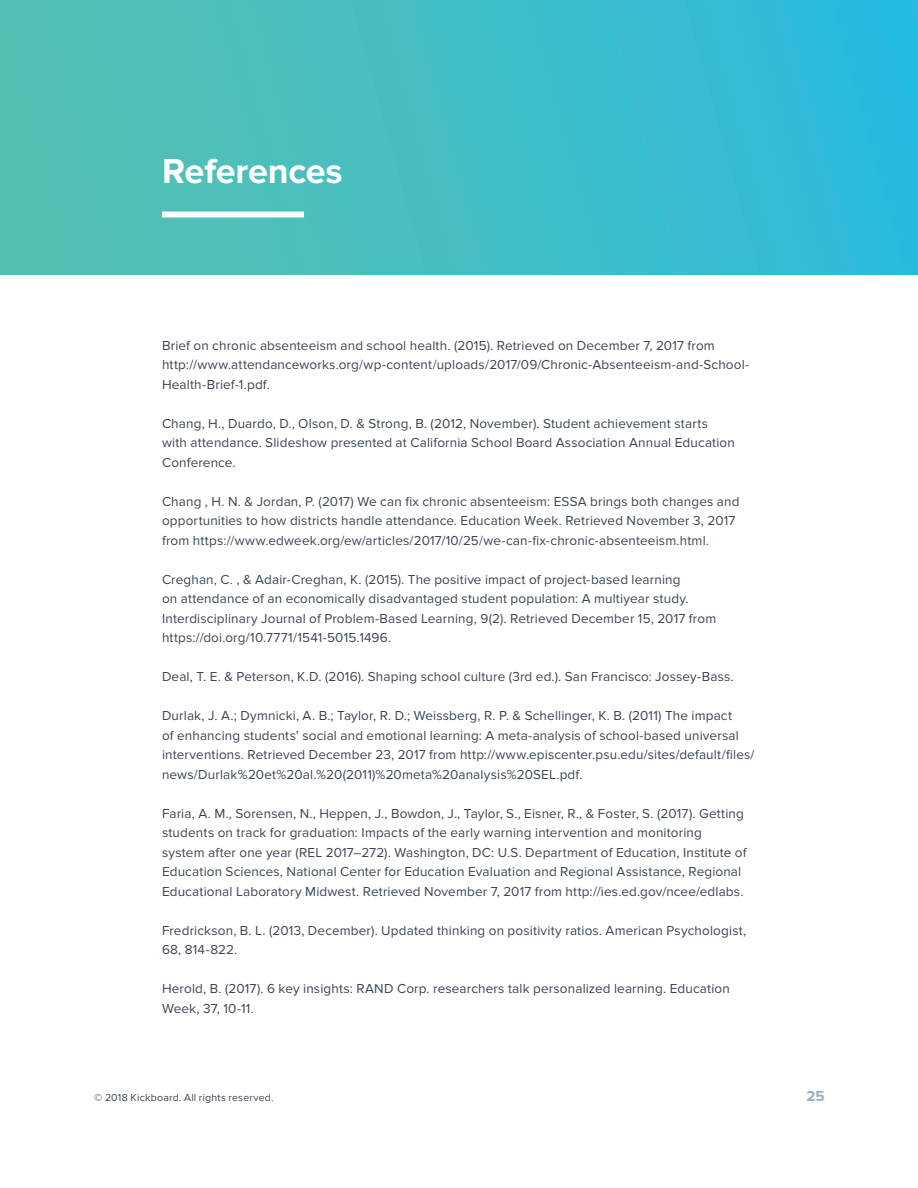
<style>
.page{position:relative;width:918px;height:1188px;background:#fff}
.page>*{position:absolute;margin:0;border:0;box-sizing:border-box;transform-origin:0 0}
.t1{font:700 36px "Proxima Nova";letter-spacing:-.005em;color:#fff}
.t2{font:700 15px "Proxima Nova";color:#a3adb8}
.t3{font:13.5px/19.5px "Proxima Nova";letter-spacing:.01em;color:#3b4554}
.t4{font:10.5px "Proxima Nova";letter-spacing:.02em;color:#3b4554}
</style>
<div class="page">
<div style="left:0;top:0;width:918px;height:275px;background:linear-gradient(to right,#58c1ae,#2abbdd)"></div>
<div style="left:162px;top:212px;width:142px;height:6px;background:#fff"></div>
<h1 class="t1" style="left:162px;top:150px;width:182px">References</h1>
<p class="t3" style="left:162px;top:336px;width:589px">Brief on chronic absenteeism and school health. (2015). Retrieved on December 7, 2017 from http://www.attendanceworks.org/wp-content/uploads/2017/09/Chronic-Absenteeism-and-School-<br>Health-Brief-1.pdf.</p>
<p class="t3" style="left:162px;top:414px;width:574px">Chang, H., Duardo, D., Olson, D. &amp; Strong, B. (2012, November). Student achievement starts with attendance. Slideshow presented at California School Board Association Annual Education<br>Conference.</p>
<p class="t3" style="left:162px;top:492px;width:579px">Chang , H. N. &amp; Jordan, P. (2017) We can fix chronic absenteeism: ESSA brings both changes and opportunities to how districts handle attendance. Education Week. Retrieved November 3, 2017 from https://www.edweek.org/ew/articles/2017/10/25/we-can-fix-chronic-absenteeism.html.</p>
<p class="t3" style="left:162px;top:570px;width:556px">Creghan, C. , &amp; Adair-Creghan, K. (2015). The positive impact of project-based learning<br>on attendance of an economically disadvantaged student population: A multiyear study.<br>Interdisciplinary Journal of Problem-Based Learning, 9(2). Retrieved December 15, 2017 from https://doi.org/10.7771/1541-5015.1496.</p>
<p class="t3" style="left:162px;top:667px;width:573px">Deal, T. E. &amp; Peterson, K.D. (2016). Shaping school culture (3rd ed.). San Francisco: Jossey-Bass.</p>
<p class="t3" style="left:162px;top:706px;width:594px">Durlak, J. A.; Dymnicki, A. B.; Taylor, R. D.; Weissberg, R. P. &amp; Schellinger, K. B. (2011) The impact<br>of enhancing students’ social and emotional learning: A meta-analysis of school-based universal interventions. Retrieved December 23, 2017 from http://www.episcenter.psu.edu/sites/default/files/ news/Durlak%20et%20al.%20(2011)%20meta%20analysis%20SEL.pdf.</p>
<p class="t3" style="left:162px;top:804px;width:586px">Faria, A. M., Sorensen, N., Heppen, J., Bowdon, J., Taylor, S., Eisner, R., &amp; Foster, S. (2017). Getting students on track for graduation: Impacts of the early warning intervention and monitoring system after one year (REL 2017–272). Washington, DC: U.S. Department of Education, Institute of Education Sciences, National Center for Education Evaluation and Regional Assistance, Regional Educational Laboratory Midwest. Retrieved November 7, 2017 from http://ies.ed.gov/ncee/edlabs.</p>
<p class="t3" style="left:162px;top:920px;width:586px">Fredrickson, B. L. (2013, December). Updated thinking on positivity ratios. American Psychologist,<br>68, 814-822.</p>
<p class="t3" style="left:162px;top:979px;width:569px">Herold, B. (2017). 6 key insights: RAND Corp. researchers talk personalized learning. Education<br>Week, 37, 10-11.</p>
<p class="t4" style="left:94px;top:1092px;width:181px">© 2018 Kickboard. All rights reserved.</p>
<p class="t2" style="left:806px;top:1088px;width:20px">25</p>
</div>
